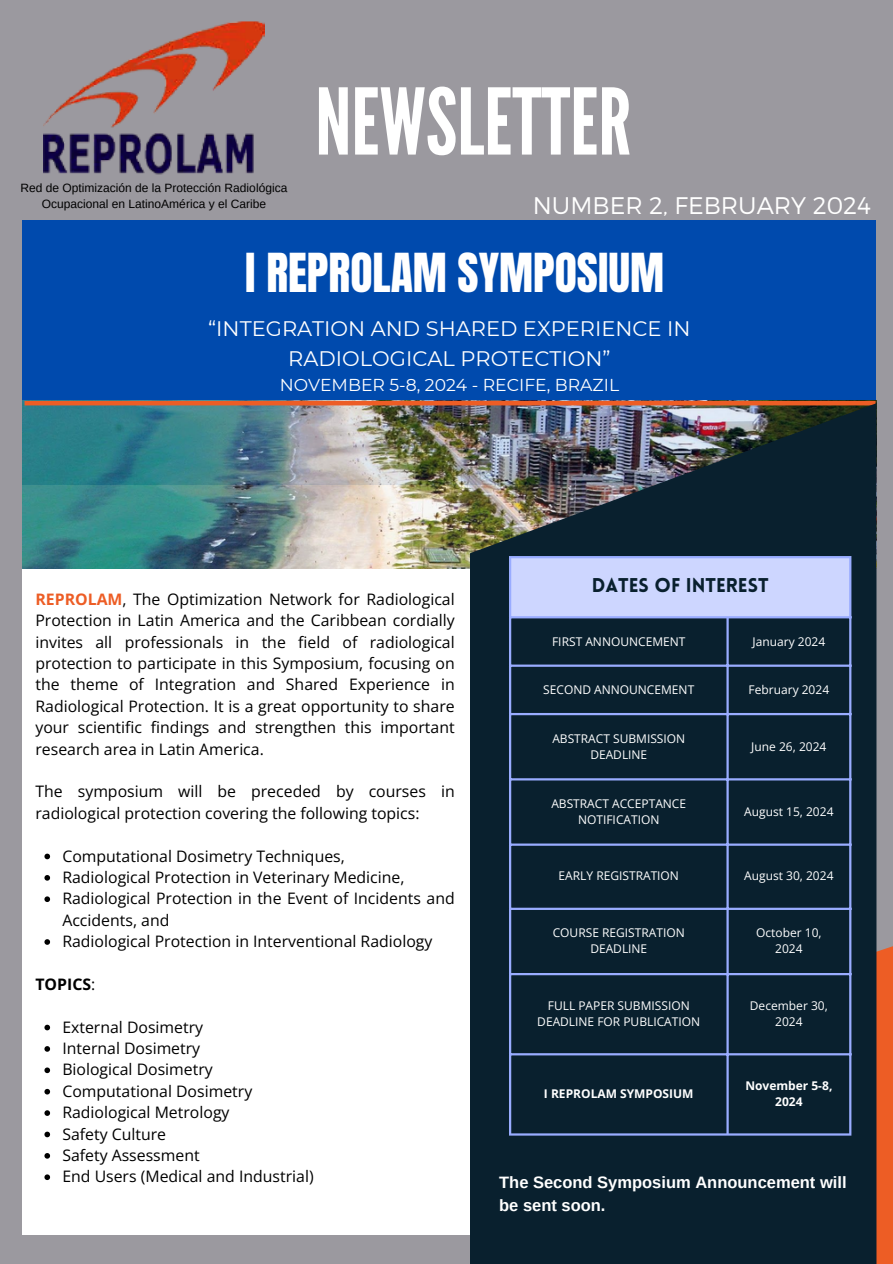
<style>
.page{position:relative;width:893px;height:1264px;background:#fff}
.page>*{position:absolute;margin:0;border:0;box-sizing:border-box;transform-origin:0 0}
.t1{font:91.5px "League Gothic";color:#fff}
.t2{font:45.6px "Anton";color:#fff}
.t3{font:300 24px "Montserrat";color:#fff}
.t4{font:21px/29.2px "Montserrat";color:#fff;text-align:center}
.t5{font:900 19.5px "Lovelo";color:#09202e}
.t6{font:17.25px "Montserrat";color:#fff}
.t7{font:700 16.5px/22.5px "Arimo";color:#fff}
.t8{font:15.9px/21.3px "Open Sans";color:#000}
.t9{font:700 15.9px "Open Sans";color:#000}
.t10{font:12px/16px "Open Sans";color:#fff;text-align:center}
.t11{font:12px "Arimo";color:#000}
.t12{font:700 12px/16px "Open Sans";color:#fff;text-align:center}
.s1{font-weight:700;color:#ed5d25}
.s2{font-weight:400}
</style>
<div class="page">
<div style="left:0;top:0;width:892px;height:1263px;background:#9b999f"></div>
<img style="left:44px;top:21px;width:220px;height:154px">
<div style="left:22px;top:220px;width:849px;height:1014px;background:#fff"></div>
<div style="left:476px;top:934px;width:416px;height:329px;background:#ed5d25"></div>
<div style="left:22px;top:220px;width:853px;height:265px;background:#004aad"></div>
<img style="left:22px;top:401px;width:854px;height:167px">
<hr style="left:25px;top:401px;width:850px;height:4px;background:#ed5d25">
<svg style="left:44px;top:853px;width:6px;height:6px"></svg>
<svg style="left:44px;top:875px;width:6px;height:5px"></svg>
<svg style="left:44px;top:896px;width:6px;height:6px"></svg>
<svg style="left:44px;top:939px;width:6px;height:5px"></svg>
<svg style="left:44px;top:1024px;width:6px;height:6px"></svg>
<svg style="left:44px;top:1046px;width:6px;height:5px"></svg>
<svg style="left:44px;top:1067px;width:6px;height:6px"></svg>
<svg style="left:44px;top:1088px;width:6px;height:6px"></svg>
<svg style="left:44px;top:1110px;width:6px;height:5px"></svg>
<svg style="left:44px;top:1131px;width:6px;height:6px"></svg>
<svg style="left:44px;top:1153px;width:6px;height:5px"></svg>
<svg style="left:44px;top:1174px;width:6px;height:5px"></svg>
<svg style="left:470px;top:403px;width:406px;height:860px;background:#132835"></svg>
<div style="left:510px;top:557px;width:340px;height:60px;background:#cdd6ff"></div>
<hr style="left:509px;top:558px;width:2px;height:575px;background:#99acff">
<hr style="left:726px;top:618px;width:2px;height:515px;background:#99acff">
<hr style="left:849px;top:558px;width:2px;height:575px;background:#99acff">
<hr style="left:509px;top:556px;width:342px;height:2px;background:#99acff">
<hr style="left:509px;top:616px;width:342px;height:2px;background:#99acff">
<hr style="left:509px;top:664px;width:342px;height:2px;background:#99acff">
<hr style="left:509px;top:713px;width:342px;height:2px;background:#99acff">
<hr style="left:509px;top:778px;width:342px;height:2px;background:#99acff">
<hr style="left:509px;top:843px;width:342px;height:2px;background:#99acff">
<hr style="left:509px;top:907px;width:342px;height:3px;background:#99acff">
<hr style="left:509px;top:973px;width:342px;height:2px;background:#99acff">
<hr style="left:509px;top:1053px;width:342px;height:2px;background:#99acff">
<hr style="left:509px;top:1133px;width:342px;height:2px;background:#99acff">
<h3 class="t1" style="left:315px;top:69px;width:317px">NEWSLETTER</h3>
<p class="t11" style="left:21px;top:181px;width:268px">Red de Optimización de la Protección Radiológica</p>
<p class="t11" style="left:42px;top:197px;width:226px">Ocupacional en LatinoAmérica y el Caribe</p>
<h2 class="t3" style="left:533px;top:190px;width:339px">NUMBER 2, FEBRUARY 2024</h2>
<h4 class="t2" style="left:245px;top:240px;width:420px">I REPROLAM SYMPOSIUM</h4>
<h1 class="t4" style="left:208px;top:314px;width:484px">“INTEGRATION AND SHARED EXPERIENCE IN<br>RADIOLOGICAL PROTECTION”</h1>
<h1 class="t6" style="left:280px;top:375px;width:341px">NOVEMBER 5-8, 2024 - RECIFE, BRAZIL</h1>
<p class="t8" style="left:35px;top:588px;width:421px;text-align:justify"><span class="s1">REPROLAM</span>, The Optimization Network for Radiological Protection in Latin America and the Caribbean cordially invites all professionals in the field of radiological protection to participate in this Symposium, focusing on the theme of Integration and Shared Experience in Radiological Protection. It is a great opportunity to share your scientific findings and strengthen this important research area in Latin America.</p>
<p class="t8" style="left:35px;top:780px;width:421px">The symposium will be preceded by courses in radiological protection covering the following topics:</p>
<p class="t8" style="left:62px;top:844px;width:284px">Computational Dosimetry Techniques,</p>
<p class="t8" style="left:62px;top:866px;width:343px">Radiological Protection in Veterinary Medicine,</p>
<p class="t8" style="left:62px;top:887px;width:394px">Radiological Protection in the Event of Incidents and<br>Accidents, and</p>
<p class="t8" style="left:62px;top:930px;width:371px">Radiological Protection in Interventional Radiology</p>
<p class="t9" style="left:35px;top:972px;width:61px">TOPICS<span class="s2">:</span></p>
<p class="t8" style="left:62px;top:1015px;width:142px">External Dosimetry</p>
<p class="t8" style="left:62px;top:1037px;width:139px">Internal Dosimetry</p>
<p class="t8" style="left:62px;top:1058px;width:152px">Biological Dosimetry</p>
<p class="t8" style="left:62px;top:1079px;width:191px">Computational Dosimetry</p>
<p class="t8" style="left:62px;top:1101px;width:169px">Radiological Metrology</p>
<p class="t8" style="left:62px;top:1122px;width:105px">Safety Culture</p>
<p class="t8" style="left:62px;top:1144px;width:139px">Safety Assessment</p>
<p class="t8" style="left:62px;top:1165px;width:253px">End Users (Medical and Industrial)</p>
<p class="t5" style="left:591px;top:577px;width:178px">DATES OF INTEREST</p>
<p class="t10" style="left:552px;top:633px;width:135px">FIRST ANNOUNCEMENT</p>
<p class="t10" style="left:752px;top:633px;width:74px">January 2024</p>
<p class="t10" style="left:543px;top:681px;width:152px">SECOND ANNOUNCEMENT</p>
<p class="t10" style="left:748px;top:681px;width:82px">February 2024</p>
<h6 class="t10" style="left:552px;top:730px;width:134px">ABSTRACT SUBMISSION<br>DEADLINE</h6>
<p class="t10" style="left:751px;top:738px;width:77px">June 26, 2024</p>
<p class="t10" style="left:551px;top:795px;width:136px">ABSTRACT ACCEPTANCE<br>NOTIFICATION</p>
<p class="t10" style="left:744px;top:803px;width:91px">August 15, 2024</p>
<p class="t10" style="left:558px;top:867px;width:122px">EARLY REGISTRATION</p>
<p class="t10" style="left:744px;top:867px;width:91px">August 30, 2024</p>
<p class="t10" style="left:552px;top:924px;width:133px">COURSE REGISTRATION<br>DEADLINE</p>
<h5 class="t10" style="left:756px;top:924px;width:67px">October 10,<br>2024</h5>
<p class="t10" style="left:537px;top:997px;width:164px">FULL PAPER SUBMISSION<br>DEADLINE FOR PUBLICATION</p>
<p class="t10" style="left:749px;top:997px;width:79px">December 30,<br>2024</p>
<p class="t12" style="left:544px;top:1085px;width:151px">I REPROLAM SYMPOSIUM</p>
<p class="t12" style="left:745px;top:1077px;width:89px">November 5-8,<br>2024</p>
<p class="t7" style="left:499px;top:1171px;width:349px">The Second Symposium Announcement will be sent soon.</p>
</div>
